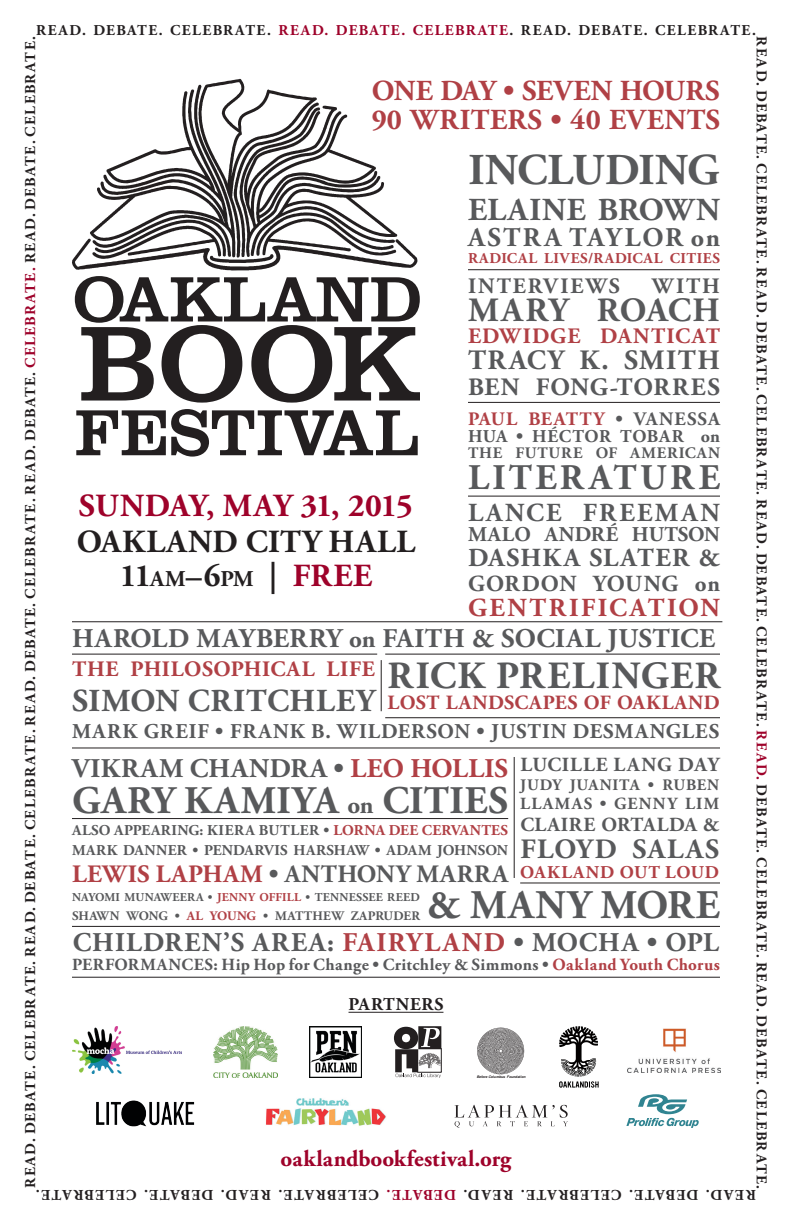
<style>
.page{position:relative;width:792px;height:1224px;background:#fff}
.page>*{position:absolute;margin:0;border:0;box-sizing:border-box;transform-origin:0 0}
.t1{font:700 44px "Adobe Garamond Pro";letter-spacing:-.01em;color:#58595b}
.t2{font:700 40.6px "Adobe Garamond Pro";letter-spacing:.04em;color:#58595b}
.t3{font:700 39px "Adobe Garamond Pro";letter-spacing:.015em;color:#58595b}
.t4{font:700 38.5px "Adobe Garamond Pro";letter-spacing:.035em;color:#58595b}
.t5{font:700 36px "Adobe Garamond Pro";letter-spacing:.095em;color:#58595b}
.t6{font:700 34px "Adobe Garamond Pro";letter-spacing:.02em;color:#58595b}
.t7{font:700 32.2px/33.3px "Adobe Garamond Pro";letter-spacing:.025em;color:#231f20;text-align:center}
.t8{font:700 32.2px "Adobe Garamond Pro";letter-spacing:-.01em;color:#9e022a}
.t9{font:700 32px "Adobe Garamond Pro";letter-spacing:.025em;color:#58595b}
.t10{font:700 29px/29.2px "Adobe Garamond Pro";letter-spacing:.01em;color:#b04045}
.t11{font:700 28px "Adobe Garamond Pro";letter-spacing:.055em;color:#58595b}
.t12{font:700 27px "Adobe Garamond Pro";letter-spacing:.03em;color:#58595b}
.t13{font:700 27px "Adobe Garamond Pro";letter-spacing:.075em;color:#58595b}
.t14{font:700 26px "Adobe Garamond Pro";letter-spacing:.095em;color:#b04045}
.t15{font:700 26px "Adobe Garamond Pro";letter-spacing:.045em;color:#58595b}
.t16{font:700 26px "Adobe Garamond Pro";letter-spacing:.1em;color:#58595b}
.t17{font:700 25px "Adobe Garamond Pro";letter-spacing:.035em;color:#58595b}
.t18{font:700 23px "Adobe Garamond Pro";color:#9e022a}
.t19{font:700 23px "Adobe Garamond Pro";letter-spacing:.025em;color:#58595b}
.t20{font:700 22px "Adobe Garamond Pro";letter-spacing:.03em;color:#b04045}
.t21{font:700 22px "Adobe Garamond Pro";letter-spacing:.05em;color:#b04045}
.t22{font:700 22px "Adobe Garamond Pro";letter-spacing:.09em;color:#58595b}
.t23{font:700 21px "Adobe Garamond Pro";letter-spacing:.04em;color:#58595b}
.t24{font:700 21px "Adobe Garamond Pro";letter-spacing:.01em;color:#58595b}
.t25{font:700 20.2px "Adobe Garamond Pro";letter-spacing:.025em;color:#b04045}
.t26{font:700 20px "Adobe Garamond Pro";letter-spacing:.04em;color:#58595b}
.t27{font:700 20px "Adobe Garamond Pro";letter-spacing:.02em;color:#58595b}
.t28{font:700 19px "Adobe Garamond Pro";letter-spacing:.055em;color:#b04045}
.t29{font:700 18px "Adobe Garamond Pro";letter-spacing:.03em;color:#58595b}
.t30{font:700 18px "Adobe Garamond Pro";letter-spacing:.05em;color:#b04045}
.t31{font:700 18px "Adobe Garamond Pro";letter-spacing:.045em;color:#231f20}
.t32{font:700 17px "Adobe Garamond Pro";letter-spacing:.025em;color:#58595b}
.t33{font:700 17px "Adobe Garamond Pro";letter-spacing:.075em;color:#58595b}
.t34{font:700 16px "Adobe Garamond Pro";letter-spacing:.05em;color:#58595b}
.t35{font:700 15px "Adobe Garamond Pro";letter-spacing:.09em;color:#231f20}
.t36{font:700 15px/20px "Adobe Garamond Pro";letter-spacing:.02em;color:#58595b}
.t37{font:700 15px "Adobe Garamond Pro";letter-spacing:.045em;color:#b04045}
.t38{font:700 15px "Adobe Garamond Pro";letter-spacing:.085em;color:#9e022a}
.t39{font:700 13px "Adobe Garamond Pro";letter-spacing:.01em;color:#58595b}
.t40{font:700 12px "Adobe Garamond Pro";letter-spacing:.015em;color:#58595b}
.t41{font:italic 700 3.5px "Helvetica";letter-spacing:-.01em;color:#231f20}
.s1{color:#9e022a}
.s2{font-size:26px}
.s3{color:#58595b}
.s4{font-size:22.6px}
.s5{font-size:25px}
.s6{color:#b04045}
</style>
<div class="page">
<svg style="left:76px;top:409px;width:342px;height:48px"></svg>
<svg style="left:72px;top:79px;width:348px;height:324px"></svg>
<hr style="left:381px;top:660px;width:1px;height:51px;background:#231f20">
<hr style="left:72px;top:654px;width:305px;height:1px;background:#231f20">
<hr style="left:72px;top:621px;width:650px;height:1px;background:#231f20">
<hr style="left:385px;top:654px;width:335px;height:1px;background:#231f20">
<hr style="left:468px;top:269px;width:252px;height:1px;background:#231f20">
<hr style="left:468px;top:402px;width:252px;height:1px;background:#231f20">
<hr style="left:468px;top:496px;width:252px;height:1px;background:#231f20">
<hr style="left:385px;top:717px;width:335px;height:1px;background:#231f20">
<hr style="left:514px;top:757px;width:1px;height:121px;background:#231f20">
<hr style="left:72px;top:747px;width:648px;height:1px;background:#231f20">
<hr style="left:349px;top:1012px;width:94px;height:1px;background:#231f20">
<hr style="left:520px;top:882px;width:200px;height:1px;background:#231f20">
<hr style="left:72px;top:926px;width:648px;height:1px;background:#231f20">
<hr style="left:72px;top:977px;width:648px;height:1px;background:#231f20">
<hr style="left:72px;top:818px;width:436px;height:1px;background:#231f20">
<img style="left:266px;top:1098px;width:120px;height:28px">
<img style="left:96px;top:1100px;width:99px;height:27px">
<svg style="left:559px;top:1026px;width:40px;height:62px"></svg>
<svg style="left:394px;top:1026px;width:48px;height:52px"></svg>
<img style="left:310px;top:1026px;width:52px;height:52px">
<img style="left:214px;top:1026px;width:63px;height:52px">
<img style="left:627px;top:1028px;width:93px;height:44px">
<svg style="left:454px;top:1105px;width:114px;height:23px"></svg>
<svg style="left:626px;top:1094px;width:73px;height:34px"></svg>
<img style="left:72px;top:1026px;width:109px;height:47px">
<img style="left:477px;top:1027px;width:48px;height:48px">
<p class="t35" style="left:36px;top:21px;width:721px">READ. DEBATE. CELEBRATE. <span class="s1">READ. DEBATE. CELEBRATE</span>. READ. DEBATE. CELEBRATE.</p>
<p class="t35" style="left:770px;top:36px;width:1155px;rotate:90deg">READ. DEBATE. CELEBRATE. READ. DEBATE. CELEBRATE. READ. DEBATE. CELEBRATE. <span class="s1">READ.</span> DEBATE. CELEBRATE. READ. DEBATE. CELEBRATE.</p>
<p class="t35" style="left:22px;top:1188px;width:1154px;rotate:-90deg">READ. DEBATE. CELEBRATE. READ. DEBATE. CELEBRATE. READ. DEBATE. CELEBRATE. READ. DEBATE. <span class="s1">CELEBRATE.</span> READ. DEBATE. CELEBRATE.</p>
<h3 class="t10" style="left:372px;top:77px;width:350px">ONE DAY • SEVEN HOURS<br>90 WRITERS • 40 EVENTS</h3>
<h1 class="t1" style="left:468px;top:144px;width:253px">INCLUDING</h1>
<h3 class="t9" style="left:468px;top:191px;width:254px">ELAINE BROWN</h3>
<h3 class="t13" style="left:468px;top:221px;width:254px">ASTRA TAYLOR <span class="s2">on</span></h3>
<p class="t37" style="left:468px;top:249px;width:253px">RADICAL LIVES/RADICAL CITIES</p>
<h3 class="t22" style="left:468px;top:273px;width:153px">INTERVIEWS</h3>
<h3 class="t22" style="left:652px;top:273px;width:69px">WITH</h3>
<h3 class="t6" style="left:468px;top:290px;width:254px">MARY ROACH</h3>
<h3 class="t21" style="left:468px;top:323px;width:253px">EDWIDGE DANTICAT</h3>
<h3 class="t11" style="left:468px;top:343px;width:254px">TRACY K. SMITH</h3>
<h3 class="t17" style="left:468px;top:372px;width:253px">BEN FONG-TORRES</h3>
<p class="t28" style="left:468px;top:408px;width:253px">PAUL BEATTY <span class="s3">• VANESSA</span></p>
<p class="t29" style="left:468px;top:425px;width:253px">HUA • HÉCTOR TOBAR on</p>
<p class="t34" style="left:468px;top:443px;width:254px">THE FUTURE OF AMERICAN</p>
<h3 class="t5" style="left:468px;top:456px;width:254px">LITERATURE</h3>
<h3 class="t16" style="left:468px;top:497px;width:253px">LANCE FREEMAN</h3>
<h3 class="t24" style="left:468px;top:522px;width:253px">MALO ANDRÉ HUTSON</h3>
<h3 class="t15" style="left:468px;top:542px;width:254px">DASHKA SLATER &amp;</h3>
<h3 class="t19" style="left:468px;top:570px;width:253px">GORDON YOUNG on</h3>
<h3 class="t14" style="left:468px;top:592px;width:253px">GENTRIFICATION</h3>
<h3 class="t8" style="left:79px;top:487px;width:336px">SUNDAY, MAY 31, 2015</h3>
<h3 class="t7" style="left:77px;top:526px;width:340px">OAKLAND CITY HALL<br>11<span class="s4">AM</span>–6<span class="s4">PM</span> | <span class="s1">FREE</span></h3>
<h3 class="t12" style="left:72px;top:623px;width:645px">HAROLD MAYBERRY <span class="s5">on</span> FAITH &amp; SOCIAL JUSTICE</h3>
<h3 class="t20" style="left:72px;top:656px;width:304px">THE PHILOSOPHICAL LIFE</h3>
<h3 class="t9" style="left:72px;top:682px;width:304px">SIMON CRITCHLEY</h3>
<h3 class="t4" style="left:388px;top:653px;width:334px">RICK PRELINGER</h3>
<h3 class="t25" style="left:388px;top:691px;width:334px">LOST LANDSCAPES OF OAKLAND</h3>
<h3 class="t23" style="left:72px;top:720px;width:649px">MARK GREIF • FRANK B. WILDERSON • JUSTIN DESMANGLES</h3>
<h3 class="t26" style="left:520px;top:754px;width:200px">LUCILLE LANG DAY</h3>
<p class="t34" style="left:520px;top:775px;width:200px">JUDY JUANITA • RUBEN</p>
<p class="t33" style="left:520px;top:794px;width:200px">LLAMAS • GENNY LIM</p>
<h3 class="t27" style="left:520px;top:813px;width:201px">CLAIRE ORTALDA &amp;</h3>
<h3 class="t11" style="left:520px;top:833px;width:200px">FLOYD SALAS</h3>
<p class="t30" style="left:520px;top:862px;width:200px">OAKLAND OUT LOUD</p>
<h3 class="t12" style="left:72px;top:752px;width:438px">VIKRAM CHANDRA • <span class="s6">LEO HOLLIS</span></h3>
<h3 class="t3" style="left:72px;top:778px;width:438px">GARY KAMIYA <span class="s5">on</span> CITIES</h3>
<p class="t36" style="left:72px;top:821px;width:438px">ALSO APPEARING: KIERA BUTLER • <span class="s6">LORNA DEE CERVANTES<br></span>MARK DANNER • PENDARVIS HARSHAW • ADAM JOHNSON</p>
<h3 class="t17" style="left:72px;top:860px;width:438px"><span class="s6">LEWIS LAPHAM</span> • ANTHONY MARRA</h3>
<h2 class="t2" style="left:427px;top:882px;width:295px">&amp; MANY MORE</h2>
<p class="t40" style="left:72px;top:890px;width:349px">NAYOMI MUNAWEERA • <span class="s6">JENNY OFFILL</span> • TENNESSEE REED</p>
<p class="t39" style="left:72px;top:908px;width:349px">SHAWN WONG • <span class="s6">AL YOUNG</span> • MATTHEW ZAPRUDER</p>
<h3 class="t12" style="left:73px;top:927px;width:648px">CHILDREN’S AREA: <span class="s6">FAIRYLAND</span> • MOCHA • OPL</h3>
<p class="t32" style="left:72px;top:954px;width:650px">PERFORMANCES: Hip Hop for Change • Critchley &amp; Simmons • <span class="s6">Oakland Youth Chorus</span></p>
<p class="t31" style="left:349px;top:994px;width:96px">PARTNERS</p>
<p class="t41" style="left:477px;top:1075px;width:50px">Before Columbus Foundation</p>
<h3 class="t18" style="left:281px;top:1145px;width:232px">oaklandbookfestival.org</h3>
<p class="t35" style="left:379px;top:1203px;width:345px;rotate:-180deg">CELEBRATE. READ. DEBATE. CELEBRATE.</p>
<p class="t38" style="left:456px;top:1203px;width:71px;rotate:-180deg">DEBATE.</p>
<p class="t35" style="left:756px;top:1203px;width:294px;rotate:-180deg">READ. DEBATE. CELEBRATE. READ.</p>
</div>
